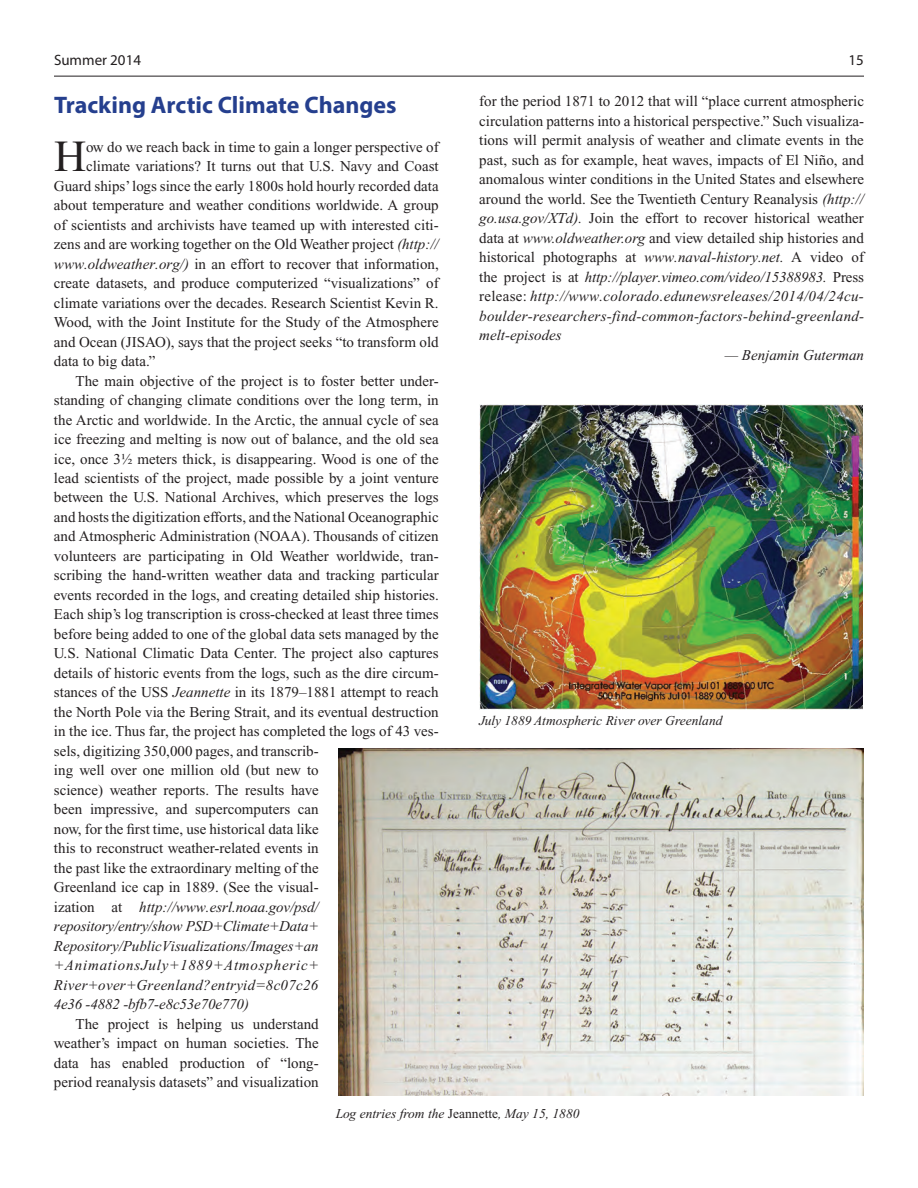
<style>
.page{position:relative;width:918px;height:1188px;background:#fff}
.page>*{position:absolute;margin:0;border:0;box-sizing:border-box;transform-origin:0 0}
.t1{font:44.4px "Times New Roman";color:#231f20}
.t2{font:700 24px "Myriad Pro";color:#253f8e}
.t3{font:15px/19.5px "Times New Roman";color:#231f20;text-align:justify}
.t4{font:italic 15px "Times New Roman";color:#231f20}
.t5{font:italic 15px "Times New Roman";letter-spacing:.02em;color:#231f20}
.t6{font:italic 15px "Times New Roman";letter-spacing:.05em;color:#231f20}
.t7{font:15px "Myriad Pro";color:#231f20}
.t8{font:italic 13.5px "Times New Roman";color:#231f20}
.s1{font-style:italic}
.s2{font-style:normal}
</style>
<div class="page">
<hr style="left:54px;top:76px;width:810px;height:1px;background:#231f20">
<img style="left:479px;top:404px;width:384px;height:306px">
<img style="left:339px;top:748px;width:524px;height:348px">
<p class="t7" style="left:54px;top:51px;width:89px">Summer 2014</p>
<p class="t7" style="left:849px;top:51px;width:17px">15</p>
<h2 class="t2" style="left:54px;top:89px;width:344px">Tracking Arctic Climate Changes</h2>
<h1 class="t1" style="left:54px;top:132px;width:34px">H</h1>
<p class="t3" style="left:86px;top:137px;width:354px">ow do we reach back in time to gain a longer perspective of</p>
<p class="t3" style="left:479px;top:92px;width:387px">for the period 1871 to 2012 that will “place current atmospheric circulation patterns into a historical perspective.” Such visualiza&shy;tions will permit analysis of weather and climate events in the past, such as for example, heat waves, impacts of El Niño, and anomalous winter conditions in the United States and elsewhere around the world. See the Twentieth Century Reanalysis <span class="s1">(http:// go.usa.gov/XTd).</span> Join the effort to recover historical weather data at <span class="s1">www.oldweather.org</span> and view detailed ship histories and historical photographs at <span class="s1">www.naval-history.net.</span> A video of the project is at <span class="s1">http://player.vimeo.com/video/15388983.</span> Press release: <span class="s1">http://www.colorado.edunewsreleases/2014/04/24cu&shy;boulder-researchers-find-common-factors-behind-greenland&shy;melt-episodes</span></p>
<p class="t4" style="left:725px;top:347px;width:141px">— Benjamin Guterman</p>
<p class="t3" style="left:86px;top:156px;width:354px">climate variations? It turns out that U.S. Navy and Coast</p>
<p class="t3" style="left:54px;top:176px;width:386px">Guard ships’ logs since the early 1800s hold hourly recorded data</p>
<p class="t3" style="left:54px;top:195px;width:386px">about temperature and weather conditions worldwide. A group</p>
<p class="t3" style="left:54px;top:215px;width:386px">of scientists and archivists have teamed up with interested citi-</p>
<p class="t3" style="left:54px;top:234px;width:386px">zens and are working together on the Old Weather project <span class="s1">(http://</span></p>
<p class="t3" style="left:54px;top:254px;width:386px"><span class="s1">www.oldweather.org/)</span> in an effort to recover that information,</p>
<p class="t3" style="left:54px;top:273px;width:386px">create datasets, and produce computerized “visualizations” of</p>
<p class="t3" style="left:54px;top:293px;width:386px">climate variations over the decades. Research Scientist Kevin R.</p>
<p class="t3" style="left:54px;top:312px;width:386px">Wood, with the Joint Institute for the Study of the Atmosphere</p>
<p class="t3" style="left:54px;top:332px;width:386px">and Ocean (JISAO), says that the project seeks “to transform old</p>
<p class="t3" style="left:54px;top:351px;width:103px">data to big data.”</p>
<p class="t3" style="left:76px;top:371px;width:365px">The main objective of the project is to foster better under-</p>
<p class="t3" style="left:54px;top:390px;width:386px">standing of changing climate conditions over the long term, in</p>
<p class="t3" style="left:54px;top:410px;width:386px">the Arctic and worldwide. In the Arctic, the annual cycle of sea</p>
<p class="t3" style="left:54px;top:429px;width:386px">ice freezing and melting is now out of balance, and the old sea</p>
<p class="t3" style="left:54px;top:449px;width:386px">ice, once 3½ meters thick, is disappearing. Wood is one of the</p>
<p class="t3" style="left:54px;top:468px;width:386px">lead scientists of the project, made possible by a joint venture</p>
<p class="t3" style="left:54px;top:488px;width:386px">between the U.S. National Archives, which preserves the logs</p>
<p class="t3" style="left:54px;top:507px;width:386px">and hosts the digitization efforts, and the National Oceanographic</p>
<p class="t3" style="left:54px;top:527px;width:386px">and Atmospheric Administration (NOAA). Thousands of citizen</p>
<p class="t3" style="left:54px;top:546px;width:386px">volunteers are participating in Old Weather worldwide, tran-</p>
<p class="t3" style="left:54px;top:566px;width:386px">scribing the hand-written weather data and tracking particular</p>
<p class="t3" style="left:54px;top:585px;width:386px">events recorded in the logs, and creating detailed ship histories.</p>
<p class="t3" style="left:54px;top:605px;width:386px">Each ship’s log transcription is cross-checked at least three times</p>
<p class="t3" style="left:54px;top:624px;width:386px">before being added to one of the global data sets managed by the</p>
<p class="t3" style="left:54px;top:644px;width:386px">U.S. National Climatic Data Center. The project also captures</p>
<p class="t3" style="left:54px;top:663px;width:386px">details of historic events from the logs, such as the dire circum-</p>
<p class="t3" style="left:54px;top:683px;width:386px">stances of the USS <span class="s1">Jeannette</span> in its 1879–1881 attempt to reach</p>
<p class="t3" style="left:54px;top:702px;width:386px">the North Pole via the Bering Strait, and its eventual destruction</p>
<p class="t3" style="left:54px;top:722px;width:386px">in the ice. Thus far, the project has completed the logs of 43 ves-</p>
<p class="t3" style="left:54px;top:741px;width:266px">sels, digitizing 350,000 pages, and transcrib-</p>
<p class="t3" style="left:54px;top:761px;width:266px">ing well over one million old (but new to</p>
<p class="t3" style="left:54px;top:780px;width:266px">science) weather reports. The results have</p>
<p class="t3" style="left:54px;top:800px;width:266px">been impressive, and supercomputers can</p>
<p class="t3" style="left:54px;top:819px;width:266px">now, for the first time, use historical data like</p>
<p class="t3" style="left:54px;top:839px;width:266px">this to reconstruct weather-related events in</p>
<p class="t3" style="left:54px;top:858px;width:266px">the past like the extraordinary melting of the</p>
<p class="t3" style="left:54px;top:878px;width:266px">Greenland ice cap in 1889. (See the visual-</p>
<p class="t4" style="left:54px;top:899px;width:266px"><span class="s2">ization at</span> http://www.esrl.noaa.gov/psd/</p>
<p class="t4" style="left:54px;top:918px;width:266px">repository/entry/show PSD+Climate+Data+</p>
<p class="t4" style="left:54px;top:938px;width:266px">Repository/PublicVisualizations/Images+an</p>
<p class="t6" style="left:54px;top:957px;width:266px">+AnimationsJuly+1889+Atmospheric+</p>
<p class="t5" style="left:54px;top:977px;width:266px">River+over+Greenland?entryid=8c07c26</p>
<p class="t4" style="left:54px;top:996px;width:196px">4e36 -4882 -bfb7-e8c53e70e770)</p>
<p class="t3" style="left:54px;top:1014px;width:266px;text-indent:22px">The project is helping us understand weather’s impact on human societies. The data has enabled production of “long&shy;period reanalysis datasets” and visualization</p>
<p class="t8" style="left:479px;top:713px;width:245px">July 1889 Atmospheric River over Greenland</p>
<p class="t8" style="left:336px;top:1106px;width:245px">Log entries from the <span class="s2">Jeannette</span>, May 15, 1880</p>
</div>
